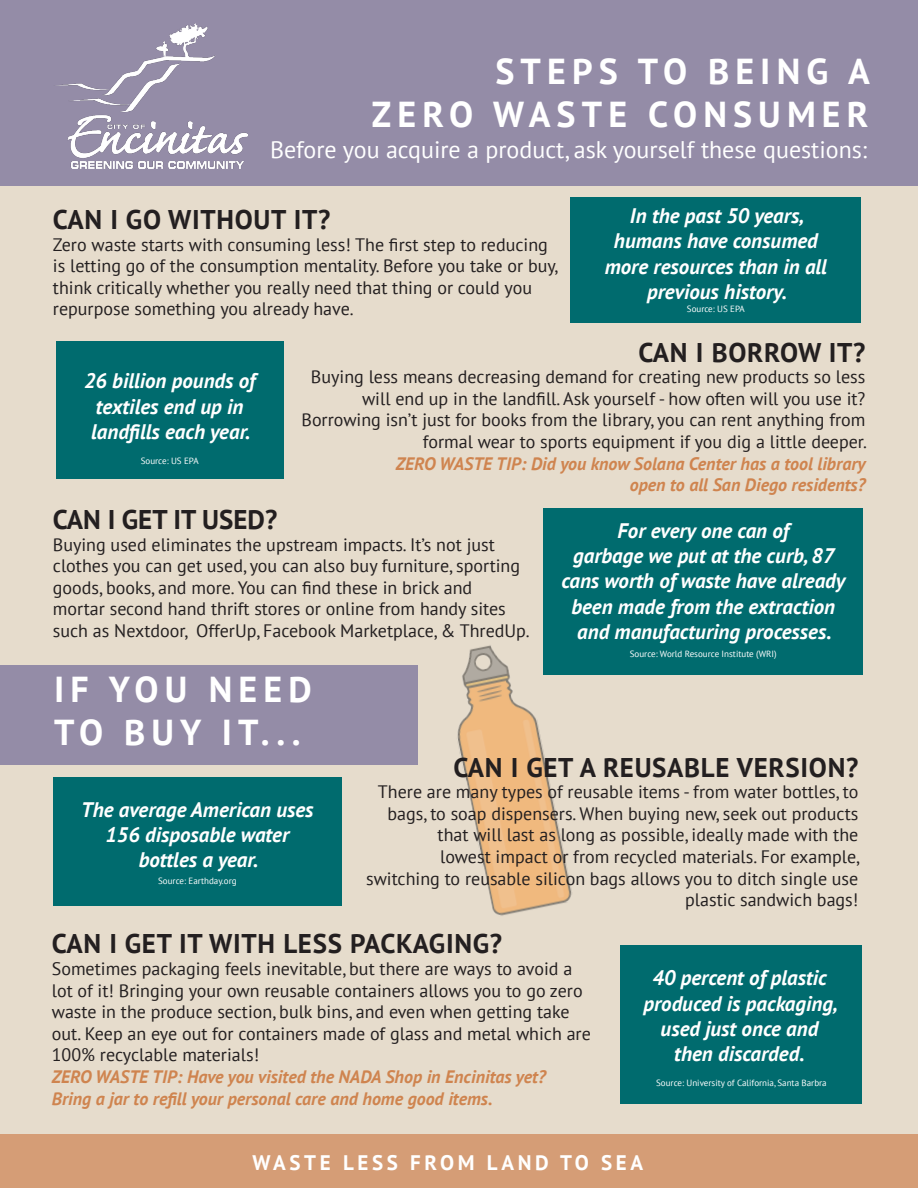
<style>
.page{position:relative;width:918px;height:1188px;background:#e6dccc}
.page>*{position:absolute;margin:0;border:0;box-sizing:border-box;transform-origin:0 0}
.t1{font:700 36px "PT Sans";letter-spacing:.17em;color:#fff}
.t2{font:700 27px "PT Sans";letter-spacing:.025em;color:#231f20}
.t3{font:700 27px "PT Sans";color:#231f20}
.t4{font:24px "PT Sans";color:#fff}
.t5{font:italic 700 21px/25.2px "PT Sans";color:#fff;text-align:center}
.t6{font:700 21px "PT Sans";letter-spacing:.17em;color:#fff}
.t7{font:18px/21.6px "PT Sans";color:#231f20}
.t8{font:italic 700 18px "PT Sans";color:#cf844f}
.t9{font:9px "PT Sans";color:#fff}
</style>
<div class="page">
<div style="left:0;top:0;width:918px;height:186px;background:#948ca7"></div>
<div style="left:571px;top:197px;width:290px;height:126px;background:#006b6e"></div>
<div style="left:0;top:666px;width:418px;height:99px;background:#948ca7"></div>
<div style="left:544px;top:509px;width:319px;height:166px;background:#006b6e"></div>
<div style="left:53px;top:777px;width:289px;height:129px;background:#006b6e"></div>
<div style="left:621px;top:945px;width:241px;height:159px;background:#006b6e"></div>
<img style="left:57px;top:24px;width:190px;height:144px">
<div style="left:56px;top:341px;width:227px;height:138px;background:#006b6e"></div>
<div style="left:0;top:1134px;width:918px;height:54px;background:#d59d76"></div>
<img style="left:368px;top:600px;width:253px;height:354px">
<p class="t1" style="left:495px;top:47px;width:376px">STEPS TO BEING A</p>
<p class="t1" style="left:372px;top:91px;width:498px">ZERO WASTE CONSUMER</p>
<p class="t4" style="left:270px;top:134px;width:599px">Before you acquire a product, ask yourself these questions:</p>
<p class="t2" style="left:53px;top:202px;width:279px">CAN I GO WITHOUT IT?</p>
<p class="t7" style="left:53px;top:233px;width:507px">Zero waste starts with consuming less! The first step to reducing is letting go of the consumption mentality. Before you take or buy, think critically whether you really need that thing or could you repurpose something you already have.</p>
<p class="t5" style="left:630px;top:203px;width:176px">In the past 50 years,</p>
<p class="t5" style="left:605px;top:228px;width:224px">humans have consumed more resources than in all previous history.</p>
<p class="t9" style="left:687px;top:303px;width:59px">Source: US EPA</p>
<p class="t5" style="left:84px;top:368px;width:173px">26 billion pounds of</p>
<p class="t5" style="left:96px;top:393px;width:149px">textiles end up in</p>
<p class="t5" style="left:91px;top:418px;width:161px">landfills each year.</p>
<p class="t9" style="left:141px;top:455px;width:59px">Source: US EPA</p>
<p class="t2" style="left:638px;top:334px;width:229px">CAN I BORROW IT?</p>
<p class="t7" style="left:311px;top:366px;width:556px;text-align:right">Buying less means decreasing demand for creating new products so less will end up in the landfill. Ask yourself - how often will you use it?</p>
<p class="t7" style="left:301px;top:409px;width:567px;text-align:right">Borrowing isn’t just for books from the library, you can rent anything from formal wear to sports equipment if you dig a little deeper.</p>
<p class="t8" style="left:396px;top:451px;width:471px">ZERO WASTE TIP: Did you know Solana Center has a tool library</p>
<p class="t8" style="left:630px;top:473px;width:237px">open to all San Diego residents?</p>
<p class="t3" style="left:53px;top:502px;width:226px">CAN I GET IT USED?</p>
<p class="t7" style="left:53px;top:533px;width:469px">Buying used eliminates the upstream impacts. It’s not just clothes you can get used, you can also buy furniture, sporting goods, books, and more. You can find these in brick and</p>
<p class="t7" style="left:53px;top:598px;width:478px">mortar second hand thrift stores or online from handy sites such as Nextdoor, OfferUp, Facebook Marketplace, &amp; ThredUp.</p>
<p class="t1" style="left:54px;top:666px;width:259px">IF YOU NEED</p>
<p class="t1" style="left:54px;top:709px;width:248px">TO BUY IT...</p>
<p class="t5" style="left:618px;top:518px;width:173px">For every one can of</p>
<p class="t5" style="left:561px;top:543px;width:286px">garbage we put at the curb, 87 cans worth of waste have already been made from the extraction and manufacturing processes.</p>
<p class="t9" style="left:630px;top:648px;width:148px">Source: World Resource Institute (WRI)</p>
<p class="t5" style="left:81px;top:796px;width:234px">The average American uses</p>
<p class="t5" style="left:106px;top:821px;width:185px">156 disposable water</p>
<p class="t5" style="left:139px;top:847px;width:121px">bottles a year.</p>
<p class="t9" style="left:158px;top:875px;width:80px">Source: Earthday.org</p>
<p class="t2" style="left:453px;top:749px;width:406px">CAN I GET A REUSABLE VERSION?</p>
<p class="t7" style="left:378px;top:781px;width:482px;text-align:right">There are many types of reusable items - from water bottles, to bags, to soap dispensers. When buying new, seek out products that will last as long as possible, ideally made with the</p>
<p class="t7" style="left:440px;top:845px;width:421px">lowest impact or from recycled materials. For example,</p>
<p class="t7" style="left:366px;top:867px;width:494px;text-align:right">switching to reusable silicon bags allows you to ditch single use plastic sandwich bags!</p>
<p class="t2" style="left:52px;top:926px;width:452px">CAN I GET IT WITH LESS PACKAGING?</p>
<p class="t7" style="left:52px;top:957px;width:541px">Sometimes packaging feels inevitable, but there are ways to avoid a lot of it! Bringing your own reusable containers allows you to go zero waste in the produce section, bulk bins, and even when getting take out. Keep an eye out for containers made of glass and metal which are 100% recyclable materials!</p>
<p class="t8" style="left:52px;top:1065px;width:495px">ZERO WASTE TIP: Have you visited the NADA Shop in Encinitas yet?</p>
<p class="t8" style="left:52px;top:1086px;width:442px">Bring a jar to refill your personal care and home good items.</p>
<p class="t5" style="left:653px;top:965px;width:176px">40 percent of plastic</p>
<p class="t5" style="left:643px;top:990px;width:196px">produced is packaging,</p>
<p class="t5" style="left:661px;top:1015px;width:159px">used just once and</p>
<p class="t5" style="left:674px;top:1041px;width:132px">then discarded.</p>
<p class="t9" style="left:656px;top:1077px;width:172px">Source: University of California, Santa Barbra</p>
<p class="t6" style="left:252px;top:1149px;width:392px">WASTE LESS FROM LAND TO SEA</p>
</div>
